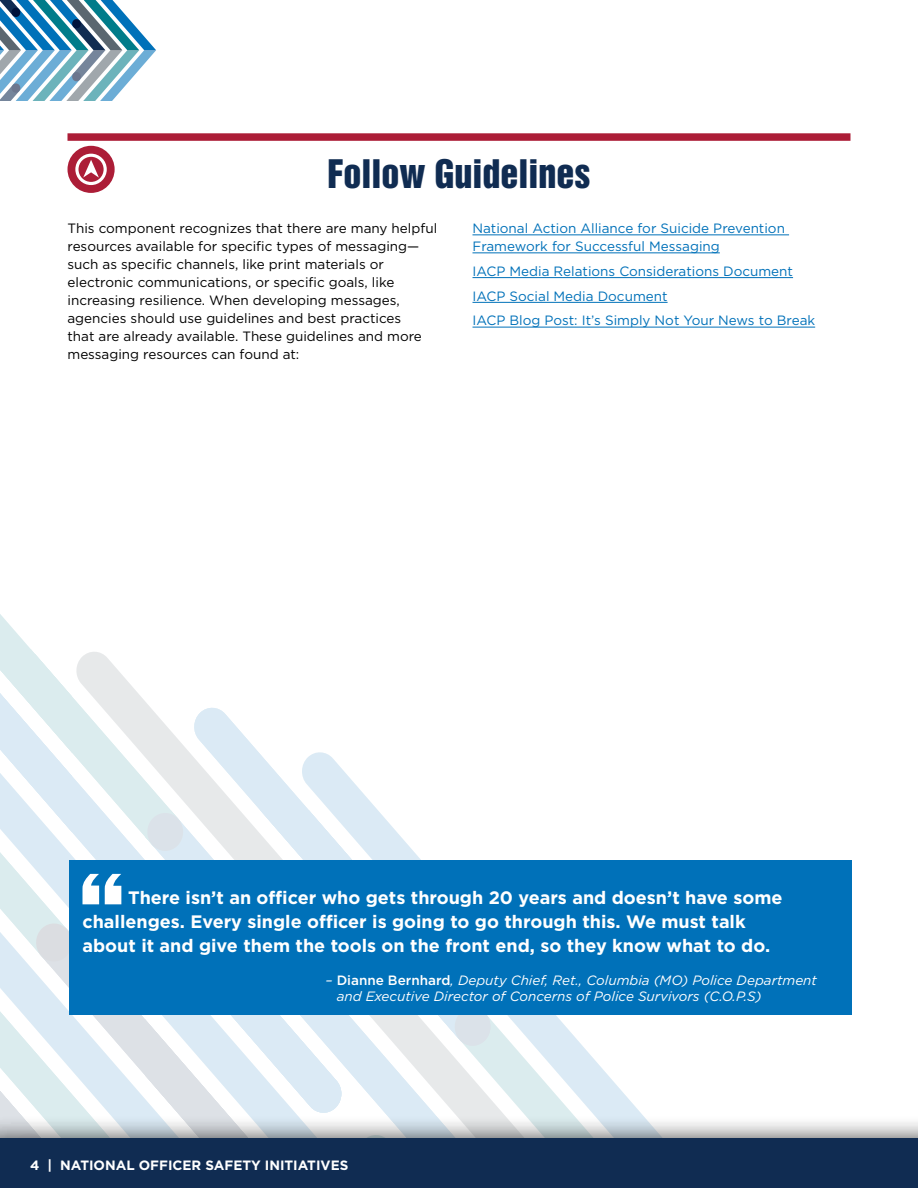
<style>
.page{position:relative;width:918px;height:1188px;background:#fff}
.page>*{position:absolute;margin:0;border:0;box-sizing:border-box;transform-origin:0 0}
.t1{font:36px "Helvetica Inserat LT Std";color:#102c52}
.t2{font:700 18px/24px "Gotham";color:#fff}
.t3{font:13.5px/18px "Gotham";color:#000}
.t4{font:13.5px/24.8px "Gotham";color:#0071b9}
.t5{font:italic 13.5px/16.2px "Gotham";color:#fff}
.t6{font:700 13.5px "Gotham";color:#fff}
.s1{font-weight:500;font-style:normal}
</style>
<div class="page">
<svg style="left:0;top:614px;width:37px;height:42px"></svg>
<svg style="left:303px;top:752px;width:549px;height:364px"></svg>
<div style="left:0;top:1116px;width:918px;height:72px;background:#000;opacity:.75"></div>
<div style="left:0;top:1138px;width:918px;height:50px;background:#102c52"></div>
<svg style="left:0;top:0;width:156px;height:101px"></svg>
<div style="left:68px;top:133px;width:782px;height:8px;background:#ac1d37"></div>
<hr style="left:472px;top:235px;width:317px;height:1px;background:#0071b9">
<hr style="left:472px;top:253px;width:248px;height:1px;background:#0071b9">
<hr style="left:472px;top:277px;width:321px;height:1px;background:#0071b9">
<hr style="left:472px;top:302px;width:196px;height:1px;background:#0071b9">
<hr style="left:472px;top:327px;width:343px;height:1px;background:#0071b9">
<div style="left:68px;top:146px;width:47px;height:47px;background:#ac1d37;border-radius:50%"></div>
<svg style="left:75px;top:154px;width:32px;height:31px"></svg>
<div style="left:69px;top:860px;width:783px;height:154px;background:#0071b9"></div>
<svg style="left:0;top:656px;width:303px;height:482px"></svg>
<h1 class="t1" style="left:327px;top:152px;width:265px">Follow Guidelines</h1>
<p class="t3" style="left:68px;top:219px;width:371px">This component recognizes that there are many helpful resources available for specific types of messaging— such as specific channels, like print materials or electronic communications, or specific goals, like increasing resilience. When developing messages, agencies should use guidelines and best practices<br>that are already available. These guidelines and more messaging resources can found at:</p>
<p class="t4" style="left:472px;top:219px;width:314px;line-height:18px">National Action Alliance for Suicide Prevention<br>Framework for Successful Messaging</p>
<p class="t4" style="left:472px;top:258px;width:344px">IACP Media Relations Considerations Document<br>IACP Social Media Document<br>IACP Blog Post: It’s Simply Not Your News to Break</p>
<h2 class="t2" style="left:82px;top:886px;width:702px;text-indent:46px">There isn’t an officer who gets through 20 years and doesn’t have some challenges. Every single officer is going to go through this. We must talk about it and give them the tools on the front end, so they know what to do.</h2>
<p class="t5" style="left:337px;top:972px;width:482px;text-indent:-11px">– <span class="s1">Dianne Bernhard</span>, Deputy Chief, Ret., Columbia (MO) Police Department and Executive Director of Concerns of Police Survivors (C.O.P.S)</p>
<p class="t6" style="left:30px;top:1156px;width:320px">4 | NATIONAL OFFICER SAFETY INITIATIVES</p>
</div>
